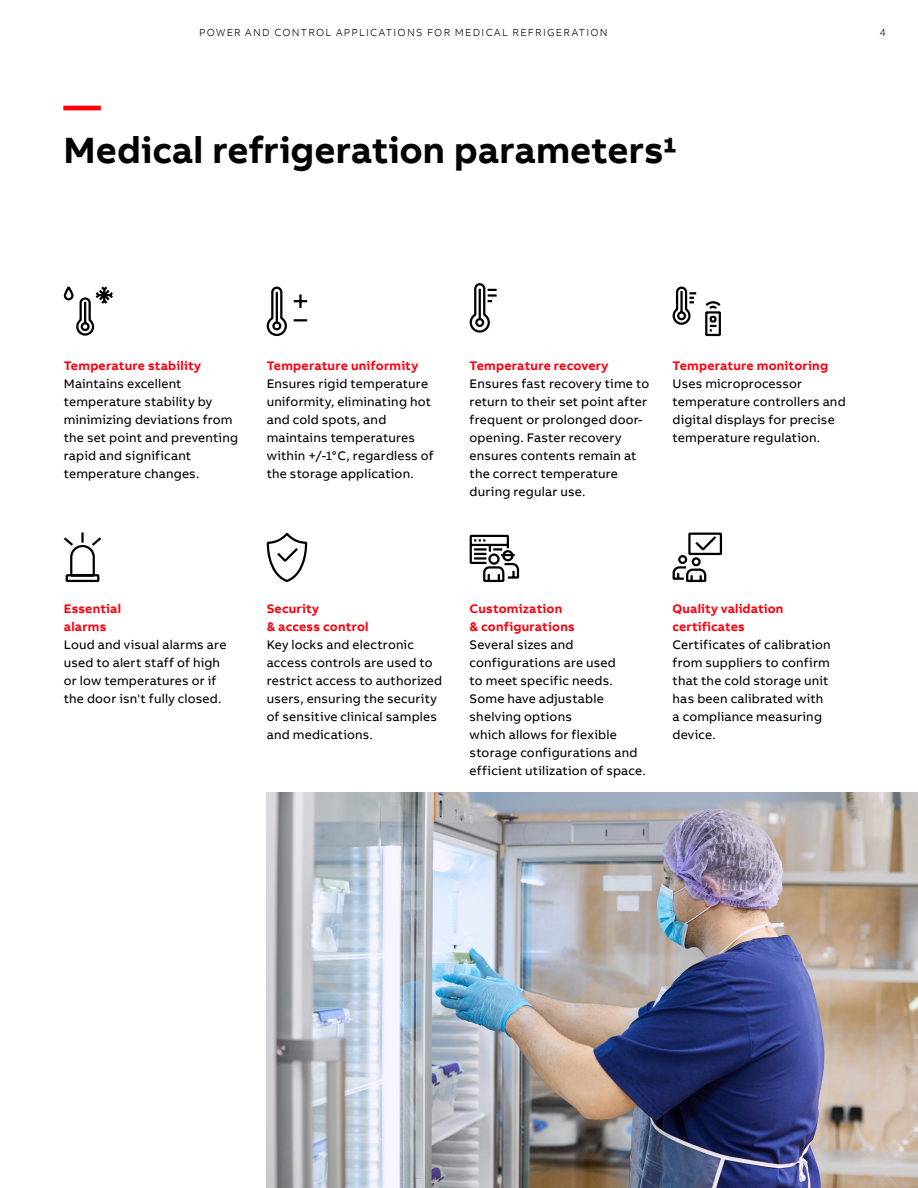
<style>
.page{position:relative;width:918px;height:1188px;background:#fff}
.page>*{position:absolute;margin:0;border:0;box-sizing:border-box;transform-origin:0 0}
.t1{font:700 37.5px "AB Bvoice";color:#000}
.t2{font:700 37.5px "AB Bvoice";color:#ff000f}
.t3{font:12.75px/18px "AB Bvoice";letter-spacing:.015em;color:#000}
.t4{font:700 12.75px/18px "AB Bvoice";letter-spacing:.015em;color:#ff000f}
.t5{font:300 10.5px "AB Bvoice";letter-spacing:.12em;color:#000}
</style>
<div class="page">
<img style="left:267px;top:793px;width:651px;height:395px">
<svg style="left:469px;top:283px;width:28px;height:50px"></svg>
<svg style="left:672px;top:286px;width:49px;height:51px"></svg>
<svg style="left:266px;top:286px;width:42px;height:51px"></svg>
<svg style="left:63px;top:286px;width:50px;height:50px"></svg>
<svg style="left:64px;top:532px;width:37px;height:51px"></svg>
<svg style="left:672px;top:532px;width:51px;height:51px"></svg>
<svg style="left:469px;top:534px;width:51px;height:49px"></svg>
<svg style="left:266px;top:534px;width:42px;height:48px"></svg>
<p class="t5" style="left:199px;top:26px;width:410px">POWER AND CONTROL APPLICATIONS FOR MEDICAL REFRIGERATION</p>
<p class="t5" style="left:880px;top:26px;width:8px">4</p>
<h1 class="t2" style="left:64px;top:81px;width:39px">—</h1>
<h1 class="t1" style="left:64px;top:126px;width:616px">Medical refrigeration parameters1</h1>
<p class="t4" style="left:64px;top:356px;width:139px">Temperature stability</p>
<p class="t3" style="left:64px;top:375px;width:176px">Maintains excellent temperature stability by minimizing deviations from the set point and preventing rapid and significant temperature changes.</p>
<p class="t4" style="left:267px;top:356px;width:153px">Temperature uniformity</p>
<p class="t3" style="left:267px;top:375px;width:169px">Ensures rigid temperature uniformity, eliminating hot and cold spots, and maintains temperatures within +/-1° C, regardless of the storage application.</p>
<p class="t4" style="left:470px;top:357px;width:140px">Temperature recovery</p>
<p class="t3" style="left:470px;top:375px;width:181px">Ensures fast recovery time to return to their set point after frequent or prolonged door&shy;opening. Faster recovery ensures contents remain at the correct temperature during regular use.</p>
<p class="t4" style="left:673px;top:357px;width:157px">Temperature monitoring</p>
<p class="t3" style="left:673px;top:375px;width:175px">Uses microprocessor temperature controllers and digital displays for precise temperature regulation.</p>
<p class="t4" style="left:64px;top:600px;width:59px">Essential alarms</p>
<p class="t3" style="left:64px;top:636px;width:164px">Loud and visual alarms are used to alert staff of high or low temperatures or if the door isn't fully closed.</p>
<p class="t4" style="left:267px;top:600px;width:103px">Security<br>&amp; access control</p>
<p class="t3" style="left:267px;top:636px;width:177px">Key locks and electronic access controls are used to restrict access to authorized users, ensuring the security of sensitive clinical samples and medications.</p>
<p class="t4" style="left:470px;top:600px;width:107px">Customization<br>&amp; configurations</p>
<p class="t3" style="left:470px;top:636px;width:178px">Several sizes and configurations are used<br>to meet specific needs.<br>Some have adjustable shelving options<br>which allows for flexible storage configurations and efficient utilization of space.</p>
<p class="t4" style="left:673px;top:600px;width:112px">Quality validation certificates</p>
<p class="t3" style="left:673px;top:636px;width:160px">Certificates of calibration from suppliers to confirm that the cold storage unit has been calibrated with a compliance measuring device.</p>
</div>
